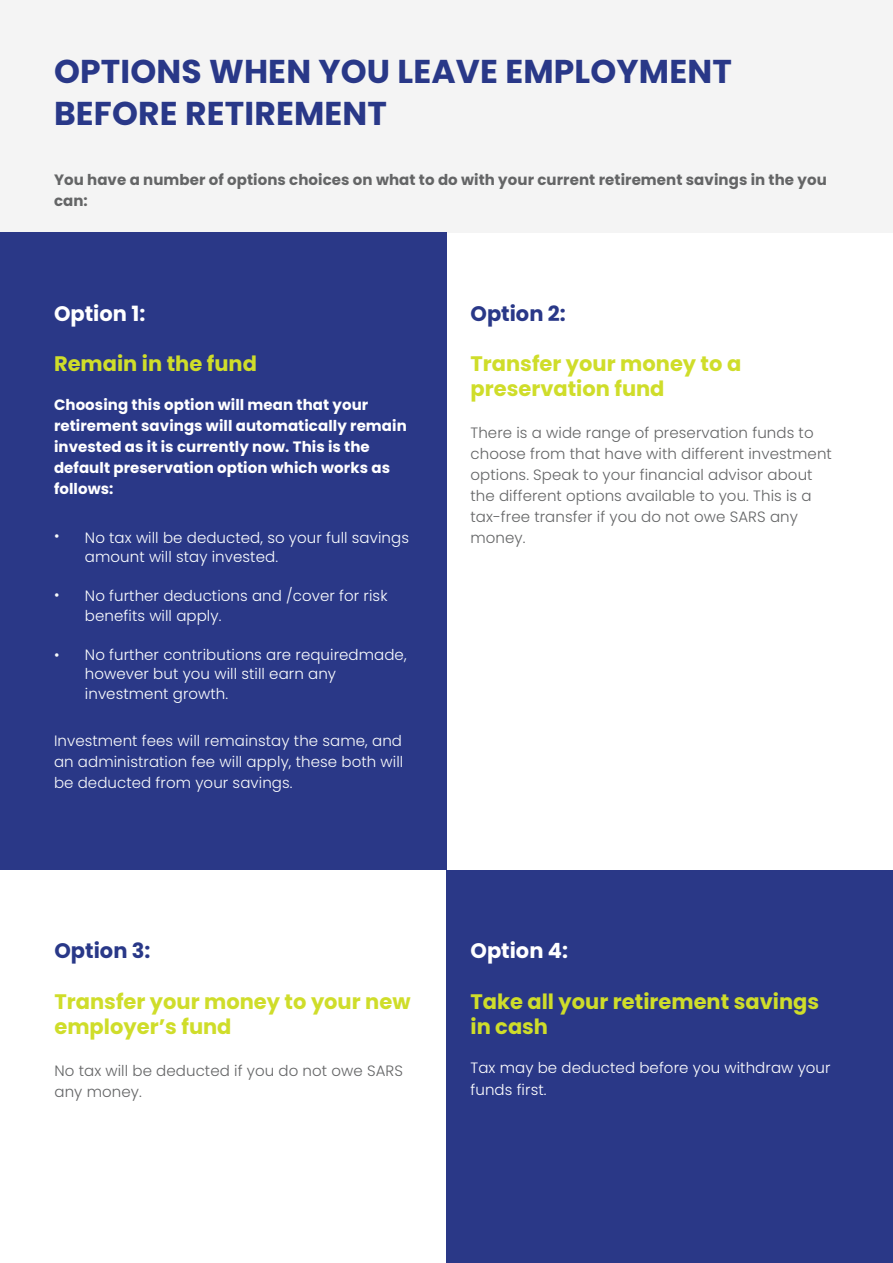
<style>
.page{position:relative;width:893px;height:1263px;background:#fff}
.page>*{position:absolute;margin:0;border:0;box-sizing:border-box;transform-origin:0 0}
.t1{font:700 33px/42px "Poppins";letter-spacing:.005em;color:#293888}
.t2{font:700 21px/25.2px "Poppins";color:#cfdd2a}
.t3{font:700 21px "Poppins";color:#fff}
.t4{font:700 21px "Poppins";color:#293888}
.t5{font:300 15px/21px "Poppins";letter-spacing:.005em;color:#646566}
.t6{font:300 15px/19.5px "Poppins";letter-spacing:.005em;color:#fcfeff}
.t7{font:700 15px/21px "Poppins";letter-spacing:.005em;color:#fff}
.t8{font:300 15px/21px "Poppins";letter-spacing:.005em;color:#fafbfc;text-align:justify}
.t9{font:700 15px/21px "Poppins";letter-spacing:.005em;color:#646566}
.t10{font:300 15px/21.6px "Poppins";letter-spacing:.005em;color:#fff}
.t11{font:300 15px "Poppins";color:#f7f9fa}
</style>
<div class="page">
<div style="left:0;top:0;width:893px;height:233px;background:#f4f4f4"></div>
<div style="left:446px;top:870px;width:446px;height:393px;background:#2a3887"></div>
<div style="left:0;top:233px;width:447px;height:637px;background:#2a3887"></div>
<h1 class="t1" style="left:54px;top:50px;width:679px">OPTIONS WHEN YOU LEAVE EMPLOYMENT<br>BEFORE RETIREMENT</h1>
<p class="t9" style="left:54px;top:169px;width:774px">You have a number of options choices on what to do with your current retirement savings in the you can:</p>
<h2 class="t3" style="left:54px;top:301px;width:93px">Option 1:</h2>
<h2 class="t2" style="left:54px;top:351px;width:204px">Remain in the fund</h2>
<p class="t7" style="left:54px;top:395px;width:354px">Choosing this option will mean that your retirement savings will automatically remain invested as it is currently now. This is the default preservation option which works as follows:</p>
<p class="t6" style="left:85px;top:528px;width:326px">No tax will be deducted, so your full savings amount will stay invested.</p>
<p class="t6" style="left:85px;top:586px;width:304px">No further deductions and /cover for risk benefits will apply.</p>
<p class="t6" style="left:85px;top:645px;width:323px">No further contributions are requiredmade, however but you will still earn any investment growth.</p>
<p class="t11" style="left:54px;top:527px;width:7px">•</p>
<p class="t11" style="left:54px;top:586px;width:7px">•</p>
<p class="t11" style="left:54px;top:646px;width:7px">•</p>
<p class="t8" style="left:54px;top:731px;width:351px">Investment fees will remainstay the same, and an administration fee will apply, these both will be deducted from your savings.</p>
<h2 class="t4" style="left:54px;top:939px;width:98px">Option 3:</h2>
<h2 class="t2" style="left:54px;top:989px;width:358px">Transfer your money to your new employer’s fund</h2>
<p class="t5" style="left:54px;top:1060px;width:350px">No tax will be deducted if you do not owe SARS any money.</p>
<h2 class="t4" style="left:470px;top:301px;width:97px">Option 2:</h2>
<h2 class="t2" style="left:470px;top:351px;width:272px">Transfer your money to a preservation fund</h2>
<p class="t5" style="left:470px;top:423px;width:363px">There is a wide range of preservation funds to choose from that have with different investment options. Speak to your financial advisor about the different options available to you. This is a tax-free transfer if you do not owe SARS any money.</p>
<h2 class="t3" style="left:470px;top:939px;width:99px">Option 4:</h2>
<h2 class="t2" style="left:470px;top:989px;width:350px">Take all your retirement savings in cash</h2>
<p class="t10" style="left:470px;top:1057px;width:362px">Tax may be deducted before you withdraw your funds first.</p>
</div>
